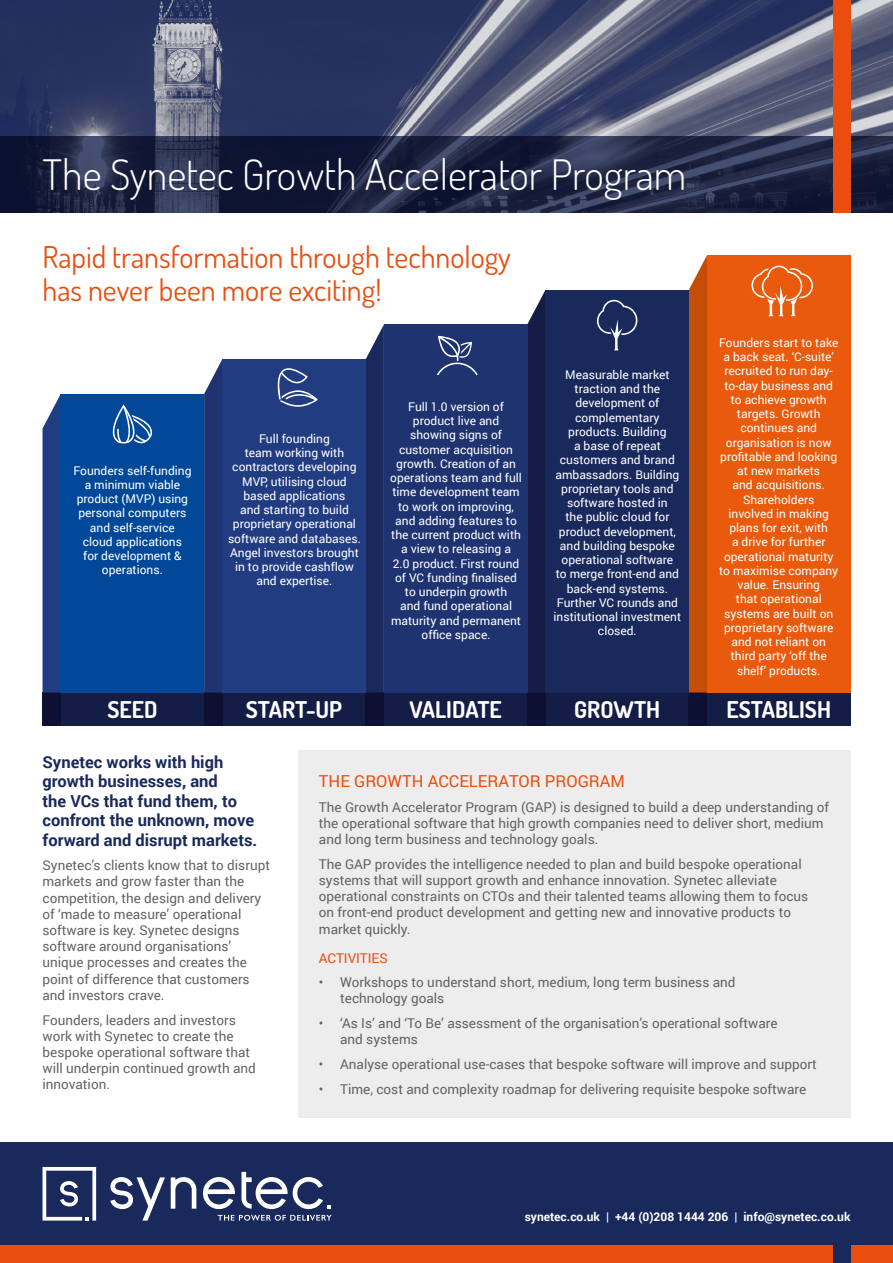
<style>
.page{position:relative;width:893px;height:1263px;background:#fff}
.page>*{position:absolute;margin:0;border:0;box-sizing:border-box;transform-origin:0 0}
.t1{font:300 42px "Dosis";color:#fff}
.t2{font:30px/33px "Dosis";color:#e94e0f}
.t3{font:700 23.1px "Dosis";color:#fff}
.t4{font:700 16.5px/19.5px "Roboto";color:#19295c}
.t5{font:16.5px "Roboto";color:#e94e0f}
.t6{font:13.5px/16.2px "Roboto";color:#646363}
.t7{font:13.5px "Roboto";color:#e94e0f}
.t8{font:12px/14.2px "Roboto";color:#fff;text-align:center}
.t9{font:700 12px "Roboto";color:#fff}
</style>
<div class="page">
<div style="left:61px;top:692px;width:143px;height:34px;background:#131d46"></div>
<div style="left:43px;top:692px;width:18px;height:34px;background:#0d1032"></div>
<div style="left:222px;top:692px;width:144px;height:34px;background:#131d46"></div>
<div style="left:204px;top:692px;width:18px;height:34px;background:#0d1032"></div>
<div style="left:384px;top:692px;width:143px;height:34px;background:#131d46"></div>
<div style="left:366px;top:692px;width:18px;height:34px;background:#0d1032"></div>
<div style="left:545px;top:692px;width:144px;height:34px;background:#131d46"></div>
<div style="left:527px;top:692px;width:18px;height:34px;background:#0d1032"></div>
<div style="left:707px;top:692px;width:143px;height:34px;background:#131d46"></div>
<div style="left:689px;top:692px;width:18px;height:34px;background:#0d1032"></div>
<svg style="left:204px;top:360px;width:18px;height:332px;background:#2a3e78"></svg>
<svg style="left:43px;top:394px;width:18px;height:298px;background:#2c478a"></svg>
<svg style="left:366px;top:324px;width:18px;height:368px;background:#253464"></svg>
<svg style="left:527px;top:291px;width:18px;height:401px;background:#1d274f"></svg>
<div style="left:689px;top:255px;width:18px;height:437px;background:#c44e07"></div>
<div style="left:707px;top:255px;width:143px;height:437px;background:#e95a0c"></div>
<div style="left:545px;top:290px;width:144px;height:402px;background:#19295c"></div>
<div style="left:384px;top:324px;width:143px;height:368px;background:#1e3370"></div>
<div style="left:222px;top:359px;width:144px;height:333px;background:#223c82"></div>
<div style="left:61px;top:394px;width:143px;height:298px;background:#014898"></div>
<svg style="left:112px;top:404px;width:40px;height:39px"></svg>
<svg style="left:277px;top:368px;width:41px;height:39px"></svg>
<svg style="left:437px;top:336px;width:41px;height:39px"></svg>
<svg style="left:597px;top:300px;width:41px;height:50px"></svg>
<svg style="left:751px;top:266px;width:62px;height:50px"></svg>
<div style="left:298px;top:750px;width:552px;height:368px;background:#ededed"></div>
<img style="left:0;top:0;width:893px;height:136px">
<svg style="left:0;top:136px;width:893px;height:77px;background:#1e2543"></svg>
<div style="left:0;top:1142px;width:893px;height:104px;background:#19295c"></div>
<div style="left:0;top:1246px;width:850px;height:17px;background:#e94e0f"></div>
<div style="left:850px;top:1246px;width:43px;height:17px;background:#e94e0f"></div>
<svg style="left:171px;top:1177px;width:25px;height:32px"></svg>
<svg style="left:203px;top:1177px;width:32px;height:32px"></svg>
<svg style="left:110px;top:1177px;width:55px;height:43px"></svg>
<svg style="left:43px;top:1167px;width:53px;height:53px"></svg>
<svg style="left:241px;top:1172px;width:90px;height:37px"></svg>
<svg style="left:218px;top:1215px;width:114px;height:5px"></svg>
<div style="left:833px;top:1246px;width:17px;height:17px;background:#19295c"></div>
<div style="left:833px;top:0;width:17px;height:213px;background:#e94e0f"></div>
<h1 class="t1" style="left:43px;top:147px;width:645px">The Synetec Growth Accelerator Program</h1>
<h2 class="t2" style="left:43px;top:240px;width:470px">Rapid transformation through technology has never been more exciting!</h2>
<p class="t8" style="left:73px;top:463px;width:120px">Founders self-funding a minimum viable product (MVP) using personal computers and self-service<br>cloud applications<br>for development &amp; operations.</p>
<p class="t8" style="left:228px;top:431px;width:134px">Full founding<br>team working with contractors developing<br>MVP, utilising cloud based applications<br>and starting to build proprietary operational software and databases.<br>Angel investors brought in to provide cashflow and expertise.</p>
<p class="t8" style="left:390px;top:399px;width:133px">Full 1.0 version of product live and showing signs of customer acquisition growth. Creation of an operations team and full time development team to work on improving, and adding features to the current product with a view to releasing a<br>2.0 product. First round of VC funding finalised to underpin growth<br>and fund operational maturity and permanent office space.</p>
<p class="t8" style="left:554px;top:367px;width:129px">Measurable market traction and the development of complementary products. Building<br>a base of repeat customers and brand ambassadors. Building proprietary tools and software hosted in<br>the public cloud for product development, and building bespoke operational software<br>to merge front-end and back-end systems.<br>Further VC rounds and institutional investment closed.</p>
<p class="t8" style="left:719px;top:335px;width:121px">Founders start to take a back seat. ‘C-suite’ recruited to run day&shy;to-day business and to achieve growth targets. Growth continues and organisation is now profitable and looking at new markets<br>and acquisitions.<br>Shareholders<br>involved in making plans for exit, with<br>a drive for further operational maturity to maximise company value. Ensuring<br>that operational systems are built on proprietary software and not reliant on third party ‘off the shelf’ products.</p>
<h3 class="t3" style="left:107px;top:695px;width:51px">SEED</h3>
<h3 class="t3" style="left:246px;top:695px;width:98px">START-UP</h3>
<h3 class="t3" style="left:409px;top:695px;width:94px">VALIDATE</h3>
<h3 class="t3" style="left:574px;top:695px;width:88px">GROWTH</h3>
<h3 class="t3" style="left:726px;top:695px;width:106px">ESTABLISH</h3>
<h3 class="t4" style="left:43px;top:751px;width:216px">Synetec works with high growth businesses, and<br>the VCs that fund them, to confront the unknown, move forward and disrupt markets.</h3>
<p class="t6" style="left:43px;top:857px;width:229px">Synetec’s clients know that to disrupt markets and grow faster than the competition, the design and delivery of ‘made to measure’ operational software is key. Synetec designs software around organisations’ unique processes and creates the point of difference that customers and investors crave.</p>
<p class="t6" style="left:43px;top:1011px;width:215px">Founders, leaders and investors work with Synetec to create the bespoke operational software that will underpin continued growth and innovation.</p>
<h3 class="t5" style="left:319px;top:769px;width:308px">THE GROWTH ACCELERATOR PROGRAM</h3>
<p class="t6" style="left:319px;top:798px;width:512px">The Growth Accelerator Program (GAP) is designed to build a deep understanding of the operational software that high growth companies need to deliver short, medium and long term business and technology goals.</p>
<p class="t6" style="left:319px;top:855px;width:491px">The GAP provides the intelligence needed to plan and build bespoke operational systems that will support growth and enhance innovation. Synetec alleviate operational constraints on CTOs and their talented teams allowing them to focus on front-end product development and getting new and innovative products to market quickly.</p>
<p class="t7" style="left:319px;top:948px;width:71px">ACTIVITIES</p>
<p class="t6" style="left:340px;top:974px;width:397px;text-indent:-21px">• Workshops to understand short, medium, long term business and technology goals</p>
<p class="t6" style="left:340px;top:1015px;width:439px;text-indent:-21px">• ‘As Is’ and ‘To Be’ assessment of the organisation’s operational software and systems</p>
<p class="t6" style="left:319px;top:1056px;width:499px">• Analyse operational use-cases that bespoke software will improve and support</p>
<p class="t6" style="left:319px;top:1080px;width:489px">• Time, cost and complexity roadmap for delivering requisite bespoke software</p>
<p class="t9" style="left:525px;top:1208px;width:327px">synetec.co.uk | +44 (0)208 1444 206 | info@synetec.co.uk</p>
</div>
